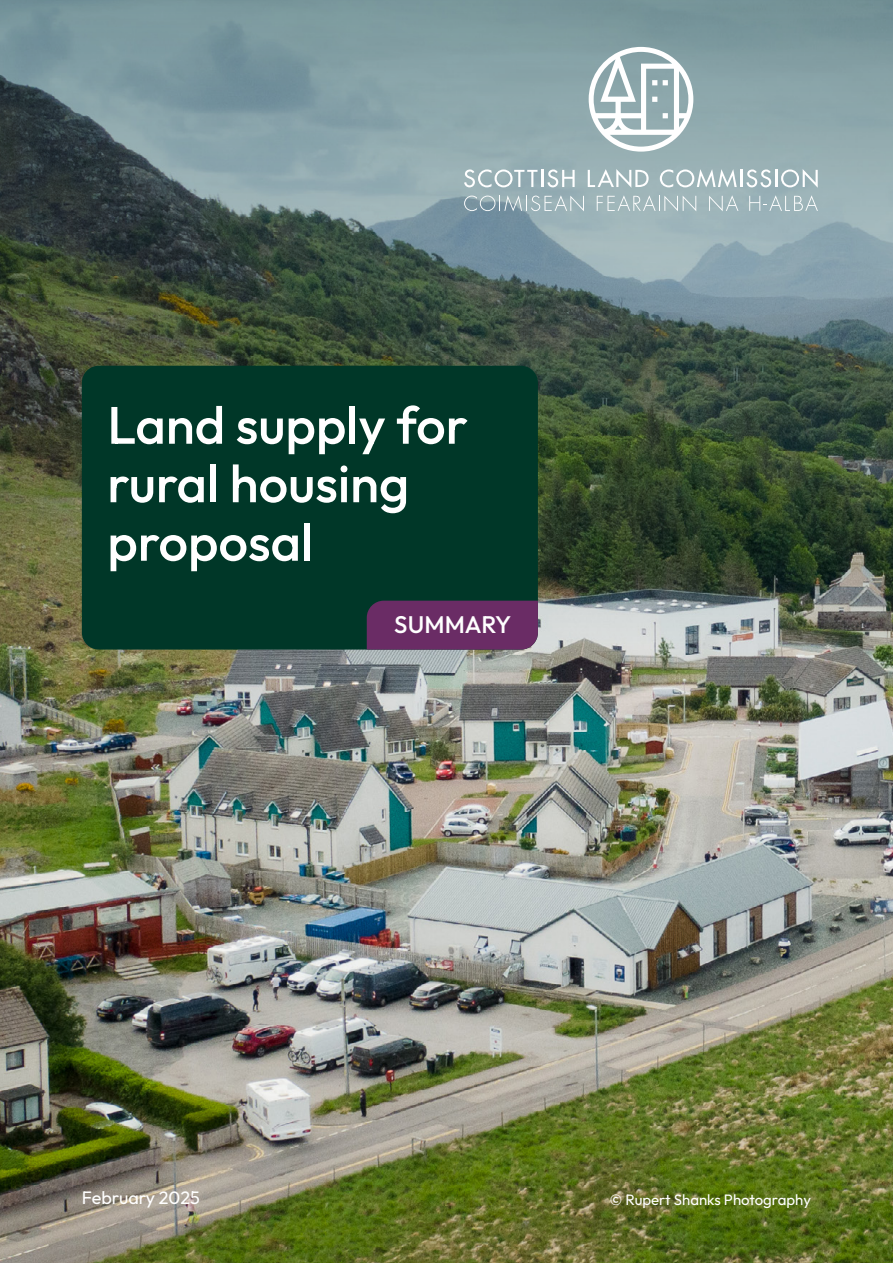
<style>
.page{position:relative;width:893px;height:1263px;background:#fff}
.page>*{position:absolute;margin:0;border:0;box-sizing:border-box;transform-origin:0 0}
.t1{font:500 52.5px/58.5px "Outfit";color:#fff}
.t2{font:500 24px "Outfit";color:#fff}
.t3{font:18px "Outfit";color:#fff}
.t4{font:15px "Outfit";color:#fff}
</style>
<div class="page">
<img style="left:0;top:668px;width:893px;height:595px">
<img style="left:0;top:0;width:893px;height:668px">
<svg style="left:464px;top:169px;width:111px;height:18px"></svg>
<svg style="left:588px;top:169px;width:61px;height:19px"></svg>
<svg style="left:660px;top:169px;width:158px;height:19px"></svg>
<svg style="left:464px;top:195px;width:120px;height:16px;background:#a1b5bc"></svg>
<svg style="left:597px;top:195px;width:99px;height:16px;background:#afc2c5"></svg>
<svg style="left:709px;top:195px;width:29px;height:16px"></svg>
<svg style="left:749px;top:195px;width:69px;height:16px"></svg>
<svg style="left:589px;top:47px;width:104px;height:105px"></svg>
<div style="left:82px;top:366px;width:456px;height:283px;background:#003728;border-radius:17px"></div>
<div style="left:367px;top:601px;width:171px;height:48px;background:#6a2c65"></div>
<p class="t1" style="left:107px;top:398px;width:362px">Land supply for rural housing proposal</p>
<p class="t2" style="left:394px;top:608px;width:119px">SUMMARY</p>
<p class="t3" style="left:82px;top:1186px;width:120px">February 2025</p>
<p class="t4" style="left:610px;top:1190px;width:203px">© Rupert Shanks Photography</p>
</div>
